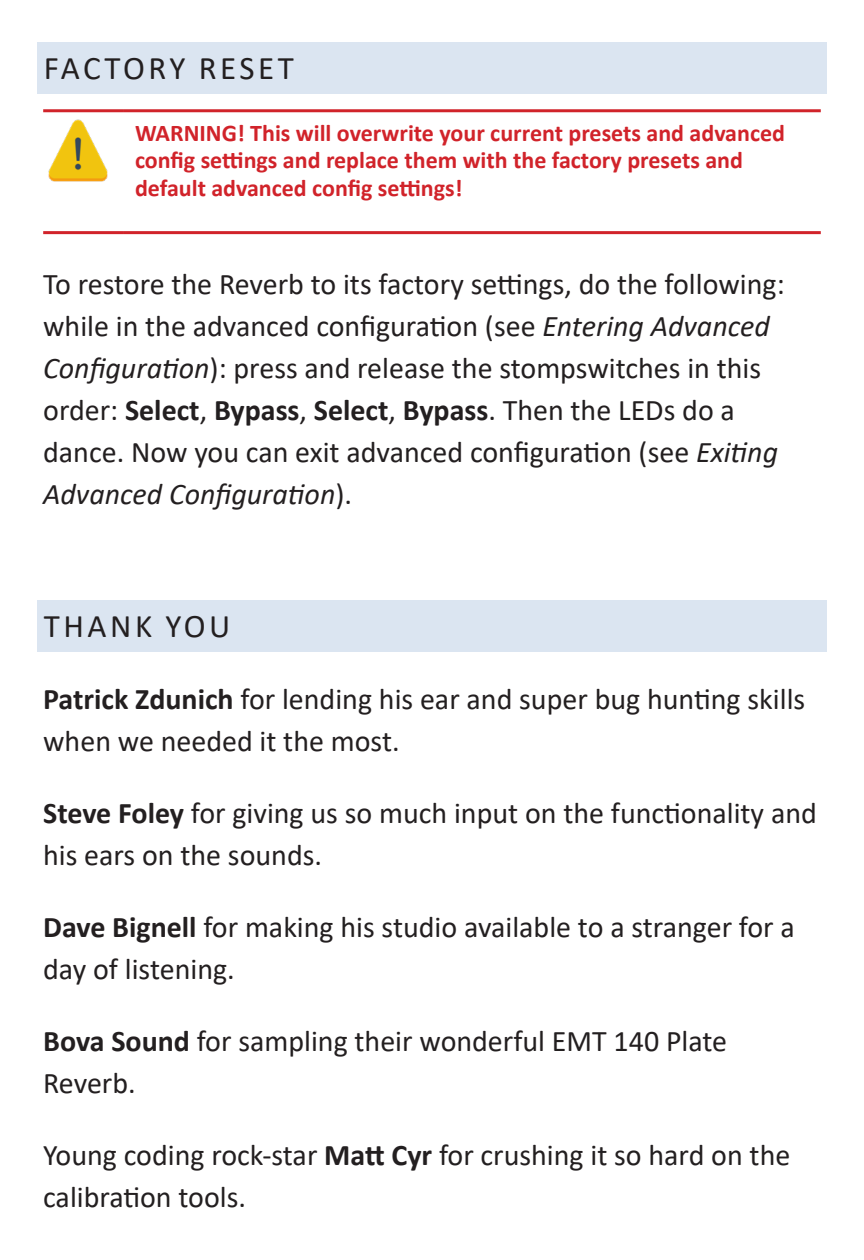
<style>
.page{position:relative;width:864px;height:1260px;background:#fff}
.page>*{position:absolute;margin:0;border:0;box-sizing:border-box;transform-origin:0 0}
.Heading_blue_highlig{font:33px "Calibri";letter-spacing:.105em;color:#231f20}
.t1{font:30px/42px "Calibri";color:#231f20}
.t2{font:700 24px/27.6px "Calibri";color:#d1232a}
.s1{font-style:italic}
.s2{font-weight:700}
</style>
<div class="page">
<div style="left:37px;top:42px;width:790px;height:51px;background:#dbe5f1"></div>
<div style="left:37px;top:600px;width:790px;height:51px;background:#dbe5f1"></div>
<hr style="left:43px;top:109px;width:80px;height:3px;background:#d1232a">
<hr style="left:123px;top:109px;width:698px;height:3px;background:#d1232a">
<hr style="left:43px;top:231px;width:80px;height:3px;background:#d1232a">
<hr style="left:123px;top:231px;width:698px;height:3px;background:#d1232a">
<img style="left:48px;top:119px;width:60px;height:63px">
<p class="Heading_blue_highlig" style="left:44px;top:45px;width:252px">FACTORY RESET</p>
<p class="t2" style="left:135px;top:119px;width:652px">WARNING! This will overwrite your current presets and advanced config settings and replace them with the factory presets and default advanced config settings!</p>
<p class="t1" style="left:43px;top:262px;width:743px">To restore the Reverb to its factory settings, do the following: while in the advanced configuration (see <span class="s1">Entering Advanced Configuration</span>): press and release the stompswitches in this order: <span class="s2">Select</span>, <span class="s2">Bypass</span>, <span class="s2">Select</span>, <span class="s2">Bypass</span>. Then the LEDs do a dance. Now you can exit advanced configuration (see <span class="s1">Exiting Advanced Configuration</span>).</p>
<p class="Heading_blue_highlig" style="left:44px;top:603px;width:188px">THANK YOU</p>
<p class="t1" style="left:43px;top:677px;width:764px"><span class="s2">Patrick Zdunich</span> for lending his ear and super bug hunting skills when we needed it the most.</p>
<p class="t1" style="left:43px;top:791px;width:775px"><span class="s2">Steve Foley</span> for giving us so much input on the functionality and his ears on the sounds.</p>
<p class="t1" style="left:43px;top:905px;width:753px"><span class="s2">Dave Bignell</span> for making his studio available to a stranger for a day of listening.</p>
<p class="t1" style="left:43px;top:1019px;width:686px"><span class="s2">Bova Sound</span> for sampling their wonderful EMT 140 Plate<br>Reverb.</p>
<p class="t1" style="left:43px;top:1133px;width:749px">Young coding rock-star <span class="s2">Matt Cyr</span> for crushing it so hard on the calibration tools.</p>
</div>
